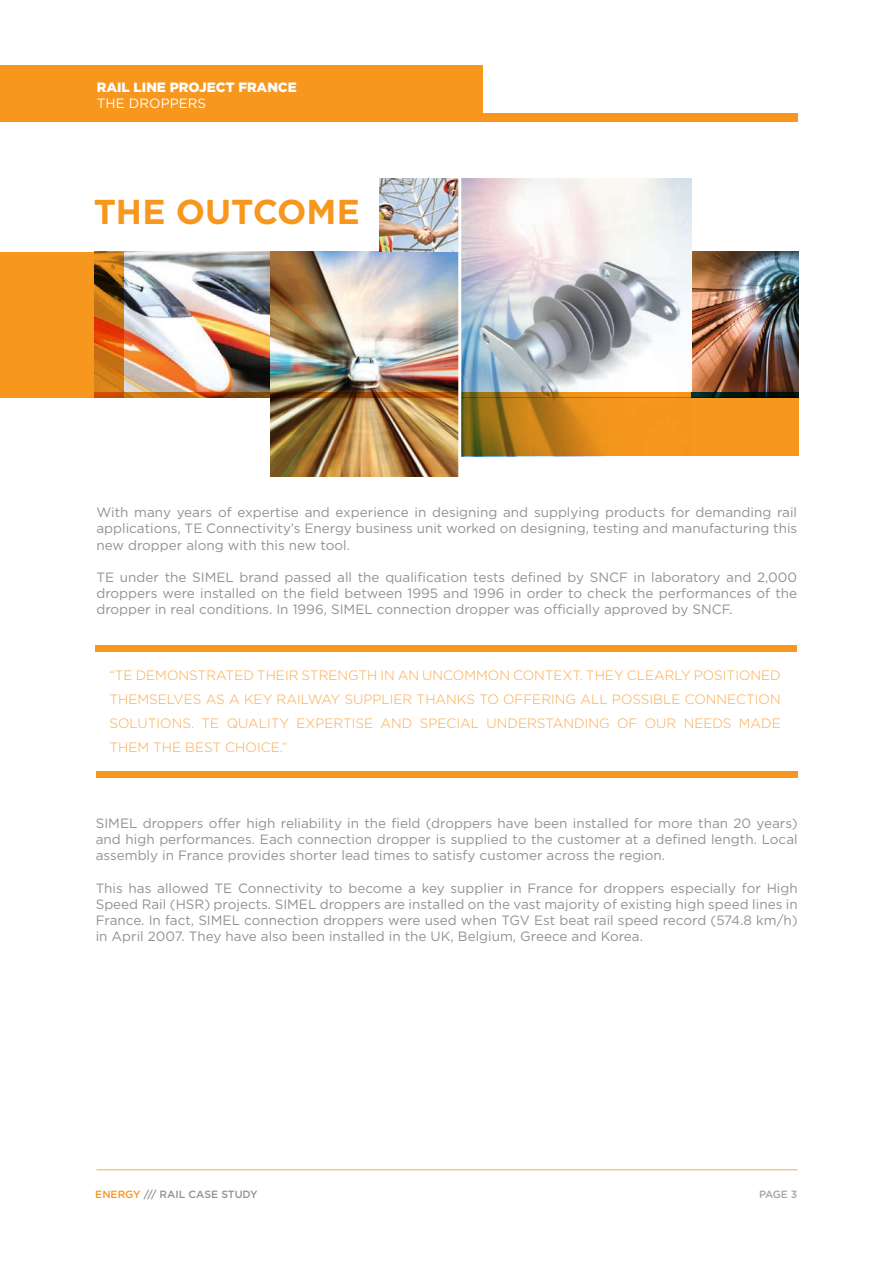
<style>
.page{position:relative;width:893px;height:1263px;background:#fff}
.page>*{position:absolute;margin:0;border:0;box-sizing:border-box;transform-origin:0 0}
.t1{font:700 34.5px "Gotham";color:#f7971d}
.B_Body_Copy{font:13.5px/16.2px "Gotham";color:#919295;text-align:justify}
.B_Body_Copy-2{font:300 13.5px/24px "Gotham";color:#faa94a;text-align:justify}
.B_Cover_Subhead{font:900 13.5px "Gotham";color:#fff}
.B_Cover_Subhead-2{font:13.5px "Gotham";color:#fff}
.B_Footer_Info{font:500 10.5px "Gotham";color:#919295}
.B_Footer_Info-2{font:500 10.5px "Gotham";color:#a6a6aa}
.s1{color:#f7971d}
</style>
<div class="page">
<img style="left:691px;top:252px;width:107px;height:146px">
<img style="left:461px;top:179px;width:230px;height:219px">
<img style="left:124px;top:252px;width:146px;height:146px">
<img style="left:270px;top:252px;width:188px;height:225px">
<svg style="left:691px;top:392px;width:107px;height:5px"></svg>
<svg style="left:124px;top:392px;width:567px;height:5px;background:#ac6110"></svg>
<svg style="left:0;top:252px;width:124px;height:146px;background:#e98b1a"></svg>
<svg style="left:461px;top:398px;width:337px;height:58px;background:#d98a1b"></svg>
<img style="left:379px;top:179px;width:79px;height:73px">
<hr style="left:458px;top:173px;width:3px;height:324px;background:#fff">
<div style="left:0;top:65px;width:482px;height:57px;background:#f7971d"></div>
<div style="left:112px;top:113px;width:685px;height:9px;background:#f7971d"></div>
<div style="left:96px;top:771px;width:701px;height:7px;background:#f7971d"></div>
<div style="left:96px;top:646px;width:701px;height:6px;background:#f7971d"></div>
<hr style="left:96px;top:1169px;width:701px;height:1px;background:#faa94a">
<p class="B_Cover_Subhead" style="left:97px;top:79px;width:201px">RAIL LINE PROJECT FRANCE</p>
<p class="B_Cover_Subhead-2" style="left:97px;top:96px;width:111px">THE DROPPERS</p>
<p class="t1" style="left:94px;top:192px;width:267px">THE OUTCOME</p>
<p class="B_Body_Copy" style="left:96px;top:504px;width:702px">With many years of expertise and experience in designing and supplying products for demanding rail applications, TE Connectivity’s Energy business unit worked on designing, testing and manufacturing this new dropper along with this new tool.</p>
<p class="B_Body_Copy" style="left:96px;top:569px;width:702px">TE under the SIMEL brand passed all the qualification tests defined by SNCF in laboratory and 2,000 droppers were installed on the field between 1995 and 1996 in order to check the performances of the dropper in real conditions. In 1996, SIMEL connection dropper was officially approved by SNCF.</p>
<p class="B_Body_Copy-2" style="left:109px;top:663px;width:673px">“TE DEMONSTRATED THEIR STRENGTH IN AN UNCOMMON CONTEXT. THEY CLEARLY POSITIONED THEMSELVES AS A KEY RAILWAY SUPPLIER THANKS TO OFFERING ALL POSSIBLE CONNECTION SOLUTIONS. TE QUALITY EXPERTISE AND SPECIAL UNDERSTANDING OF OUR NEEDS MADE THEM THE BEST CHOICE.”</p>
<p class="B_Body_Copy" style="left:96px;top:815px;width:703px">SIMEL droppers offer high reliability in the field (droppers have been installed for more than 20 years) and high performances. Each connection dropper is supplied to the customer at a defined length. Local assembly in France provides shorter lead times to satisfy customer across the region.</p>
<p class="B_Body_Copy" style="left:96px;top:879px;width:704px">This has allowed TE Connectivity to become a key supplier in France for droppers especially for High Speed Rail (HSR) projects. SIMEL droppers are installed on the vast majority of existing high speed lines in France. In fact, SIMEL connection droppers were used when TGV Est beat rail speed record (574.8 km/h) in April 2007. They have also been installed in the UK, Belgium, Greece and Korea.</p>
<p class="B_Footer_Info" style="left:95px;top:1187px;width:164px"><span class="s1">ENERGY</span> /// RAIL CASE STUDY</p>
<p class="B_Footer_Info-2" style="left:759px;top:1187px;width:39px">PAGE 3</p>
</div>
